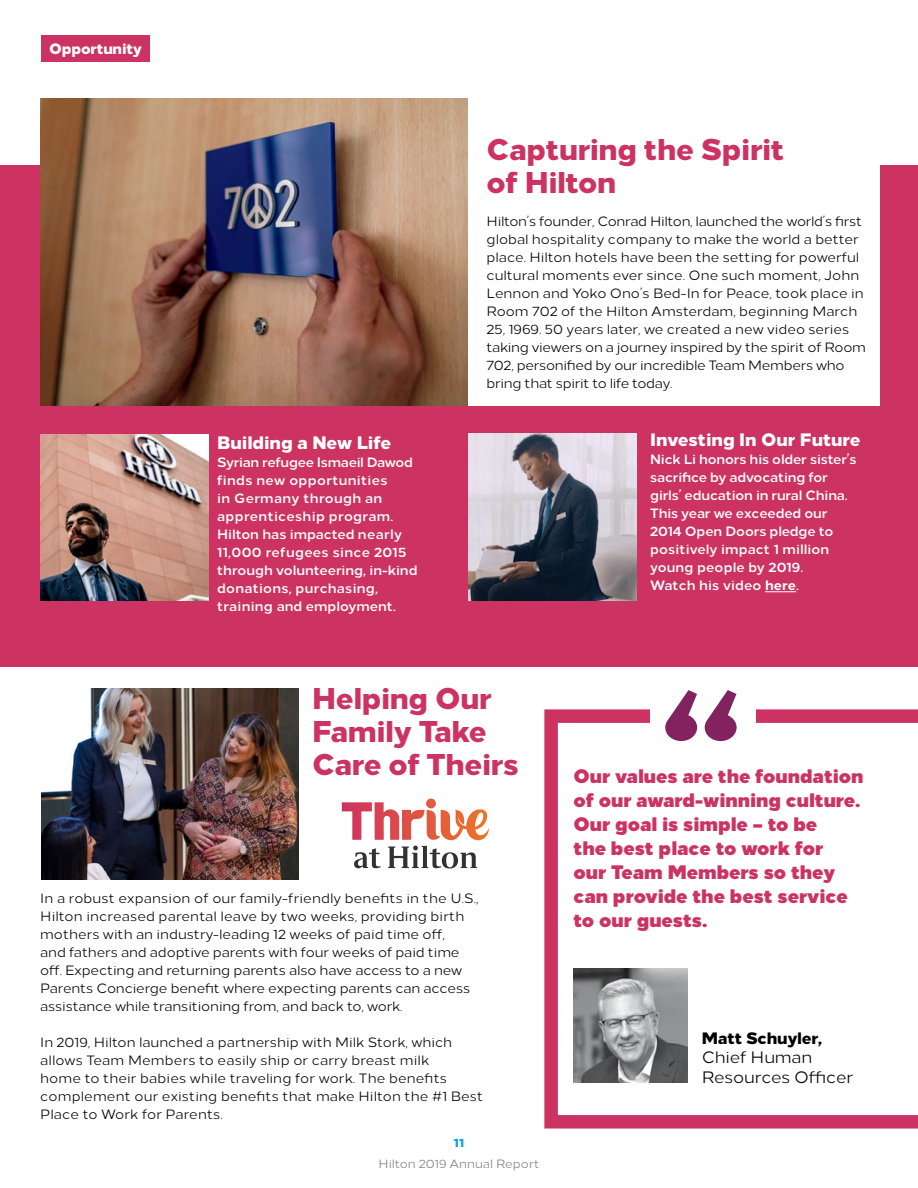
<style>
.page{position:relative;width:918px;height:1188px;background:#fff}
.page>*{position:absolute;margin:0;border:0;box-sizing:border-box;transform-origin:0 0}
.Headline_-_Print{font:800 30px/33px "Loew Two Zero";letter-spacing:-.01em;color:#cc3362}
.Headline_-_Script{font:900 19.5px/24px "Loew Two Zero";color:#cc3362}
.Body_Copy{font:800 18px "Loew Two Zero";color:#fff}
.Headline_-_Print-2{font:16.5px/19.5px "Loew Two Zero";letter-spacing:-.01em;color:#000}
.Tables__Chart_Titles{font:800 15px "Loew Two Zero";letter-spacing:-.01em;color:#fff}
.Headline_-_Print-3{font:13.5px/18px "Loew Two Zero";color:#000}
.Body_Copy-2{font:13.5px/18px "Loew Two Zero";color:#000}
.Body_Copy-3{font:700 13.5px/18px "Loew Two Zero";letter-spacing:.02em;color:#fff}
.Body_Copy-4{font:700 13.5px/18px "Loew Two Zero";color:#fff}
.t1{font:12px "Loew Two Zero";color:#808285}
.t2{font:800 12px "Loew Two Zero";color:#00a7e1}
.s1{font-weight:800}
</style>
<div class="page">
<svg style="left:544px;top:709px;width:374px;height:420px"></svg>
<div style="left:650px;top:696px;width:106px;height:44px;background:#fff"></div>
<div style="left:41px;top:35px;width:109px;height:27px;background:#cc3362"></div>
<div style="left:0;top:165px;width:918px;height:501px;background:#cc3362"></div>
<div style="left:450px;top:54px;width:429px;height:352px;background:#fff"></div>
<img style="left:574px;top:968px;width:114px;height:115px">
<img style="left:41px;top:688px;width:258px;height:191px">
<svg style="left:665px;top:690px;width:72px;height:51px"></svg>
<img style="left:40px;top:434px;width:168px;height:167px">
<img style="left:40px;top:98px;width:428px;height:308px">
<hr style="left:765px;top:591px;width:31px;height:1px;background:#fff">
<img style="left:468px;top:434px;width:168px;height:166px">
<svg style="left:342px;top:799px;width:148px;height:41px"></svg>
<svg style="left:354px;top:848px;width:27px;height:20px"></svg>
<svg style="left:388px;top:846px;width:89px;height:23px"></svg>
<p class="Tables__Chart_Titles" style="left:49px;top:36px;width:95px">Opportunity</p>
<p class="Body_Copy" style="left:217px;top:427px;width:176px">Building a New Life</p>
<p class="Body_Copy-3" style="left:217px;top:452px;width:202px">Syrian refugee Ismaeil Dawod finds new opportunities<br>in Germany through an apprenticeship program.<br>Hilton has impacted nearly<br>11,000 refugees since 2015 through volunteering, in-kind donations, purchasing, training and employment.</p>
<p class="Headline_-_Print" style="left:487px;top:131px;width:299px">Capturing the Spirit of Hilton</p>
<p class="Body_Copy-2" style="left:487px;top:211px;width:381px">Hilton’s founder, Conrad Hilton, launched the world’s first global hospitality company to make the world a better place. Hilton hotels have been the setting for powerful cultural moments ever since. One such moment, John Lennon and Yoko Ono’s Bed-In for Peace, took place in Room 702 of the Hilton Amsterdam, beginning March 25, 1969. 50 years later, we created a new video series taking viewers on a journey inspired by the spirit of Room 702, personified by our incredible Team Members who bring that spirit to life today.</p>
<p class="Body_Copy" style="left:650px;top:425px;width:212px">Investing In Our Future</p>
<p class="Body_Copy-4" style="left:650px;top:449px;width:208px">Nick Li honors his older sister’s sacrifice by advocating for girls’ education in rural China.<br>This year we exceeded our<br>2014 Open Doors pledge to positively impact 1 million young people by 2019.<br>Watch his video <span class="s1">here</span>.</p>
<p class="Headline_-_Print" style="left:312px;top:679px;width:208px">Helping Our<br>Family Take<br>Care of Theirs</p>
<p class="Headline_-_Print-3" style="left:40px;top:888px;width:440px">In a robust expansion of our family-friendly benefits in the U.S., Hilton increased parental leave by two weeks, providing birth mothers with an industry-leading 12 weeks of paid time off,<br>and fathers and adoptive parents with four weeks of paid time off. Expecting and returning parents also have access to a new Parents Concierge benefit where expecting parents can access assistance while transitioning from, and back to, work.</p>
<p class="Headline_-_Print-3" style="left:40px;top:1032px;width:445px">In 2019, Hilton launched a partnership with Milk Stork, which allows Team Members to easily ship or carry breast milk<br>home to their babies while traveling for work. The benefits complement our existing benefits that make Hilton the #1 Best Place to Work for Parents.</p>
<p class="t2" style="left:454px;top:1132px;width:12px">11</p>
<p class="t1" style="left:379px;top:1154px;width:162px">Hilton 2019 Annual Report</p>
<p class="Headline_-_Script" style="left:574px;top:763px;width:292px">Our values are the foundation of our award-winning culture.<br>Our goal is simple – to be<br>the best place to work for<br>our Team Members so they can provide the best service to our guests.</p>
<p class="Headline_-_Print-2" style="left:702px;top:1026px;width:153px"><span class="s1">Matt Schuyler,<br></span>Chief Human<br>Resources Officer</p>
</div>
